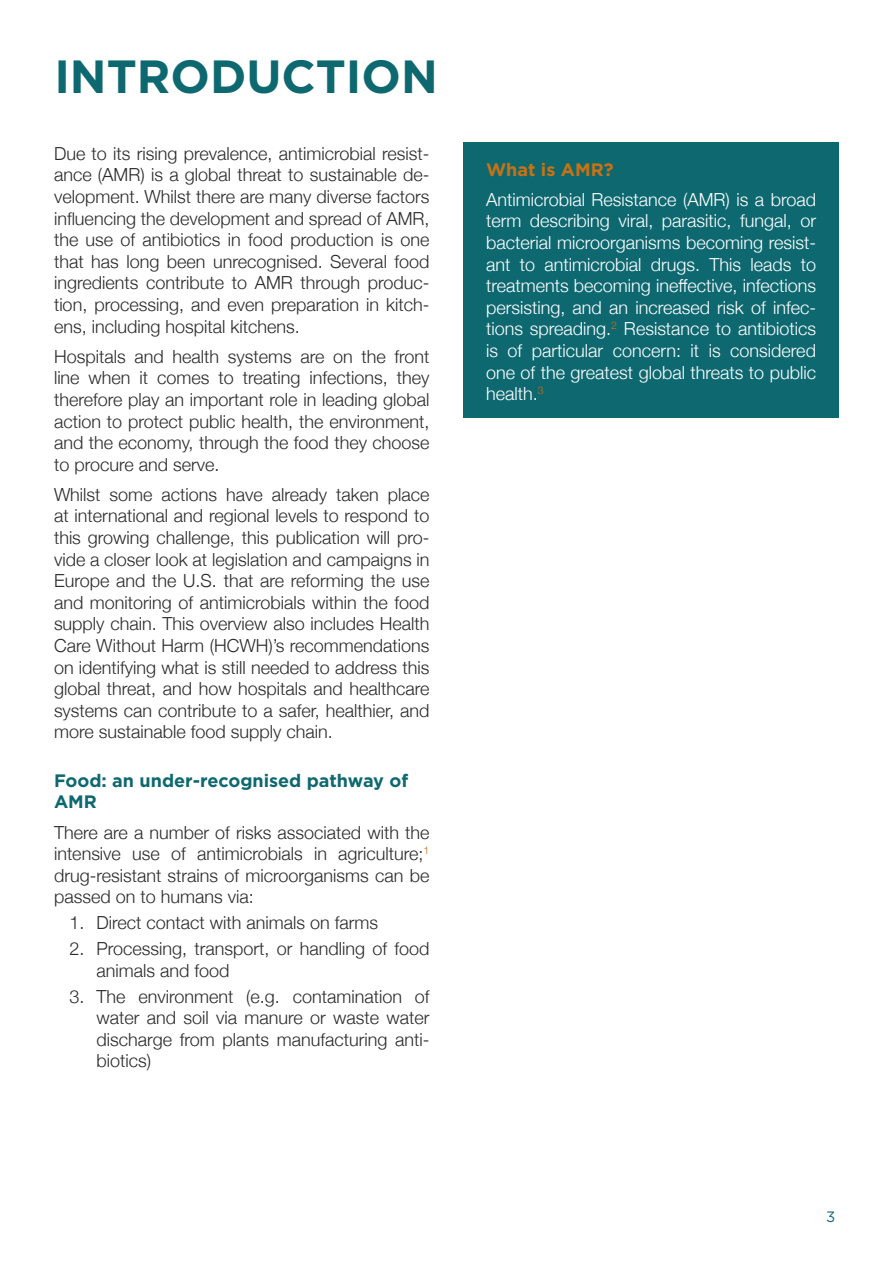
<style>
.page{position:relative;width:893px;height:1263px;background:#fff}
.page>*{position:absolute;margin:0;border:0;box-sizing:border-box;transform-origin:0 0}
.t1{font:700 46.5px "Gotham HTF";color:#0e6870}
.t2{font:300 18px/21.6px "Helvetica Neue";color:#2a2a2a;text-align:justify}
.t3{font:300 18px/21.6px "Helvetica Neue";color:#fff;text-align:justify}
.t4{font:700 18px/21.6px "Gotham HTF";color:#0e6870}
.t5{font:700 18px "Gotham HTF";color:#c97213}
.t6{font:15px "Gotham HTF";color:#0e6870}
</style>
<div class="page">
<div style="left:463px;top:142px;width:376px;height:276px;background:#0e6870"></div>
<h1 class="t1" style="left:54px;top:50px;width:385px">INTRODUCTION</h1>
<p class="t2" style="left:54px;top:141px;width:377px">Due to its rising prevalence, antimicrobial resist&shy;ance (AMR) is a global threat to sustainable de&shy;velopment. Whilst there are many diverse factors influencing the development and spread of AMR, the use of antibiotics in food production is one that has long been unrecognised. Several food ingredients contribute to AMR through produc&shy;tion, processing, and even preparation in kitch&shy;ens, including hospital kitchens.</p>
<p class="t2" style="left:54px;top:344px;width:377px">Hospitals and health systems are on the front line when it comes to treating infections, they therefore play an important role in leading global action to protect public health, the environment, and the economy, through the food they choose to procure and serve.</p>
<p class="t2" style="left:54px;top:482px;width:377px">Whilst some actions have already taken place at international and regional levels to respond to this growing challenge, this publication will pro&shy;vide a closer look at legislation and campaigns in Europe and the U.S. that are reforming the use and monitoring of antimicrobials within the food supply chain. This overview also includes Health Care Without Harm (HCWH)’s recommendations on identifying what is still needed to address this global threat, and how hospitals and healthcare systems can contribute to a safer, healthier, and more sustainable food supply chain.</p>
<p class="t4" style="left:54px;top:769px;width:356px">Food: an under-recognised pathway of<br>AMR</p>
<p class="t2" style="left:54px;top:820px;width:377px">There are a number of risks associated with the intensive use of antimicrobials in agriculture;<sup>1 </sup>drug-resistant strains of microorganisms can be passed on to humans via:</p>
<p class="t2" style="left:70px;top:911px;width:310px">1. Direct contact with animals on farms</p>
<p class="t2" style="left:97px;top:936px;width:334px;text-indent:-27px">2. Processing, transport, or handling of food animals and food</p>
<p class="t2" style="left:97px;top:984px;width:334px;text-indent:-27px">3. The environment (e.g. contamination of water and soil via manure or waste water discharge from plants manufacturing anti&shy;biotics)</p>
<p class="t5" style="left:486px;top:159px;width:129px">What is AMR?</p>
<p class="t3" style="left:486px;top:187px;width:331px">Antimicrobial Resistance (AMR) is a broad term describing viral, parasitic, fungal, or bacterial microorganisms becoming resist&shy;ant to antimicrobial drugs. This leads to treatments becoming ineffective, infections persisting, and an increased risk of infec&shy;tions spreading.<sup>2</sup> Resistance to antibiotics is of particular concern: it is considered one of the greatest global threats to public health.<sup>3</sup></p>
<p class="t6" style="left:826px;top:1208px;width:11px">3</p>
</div>
